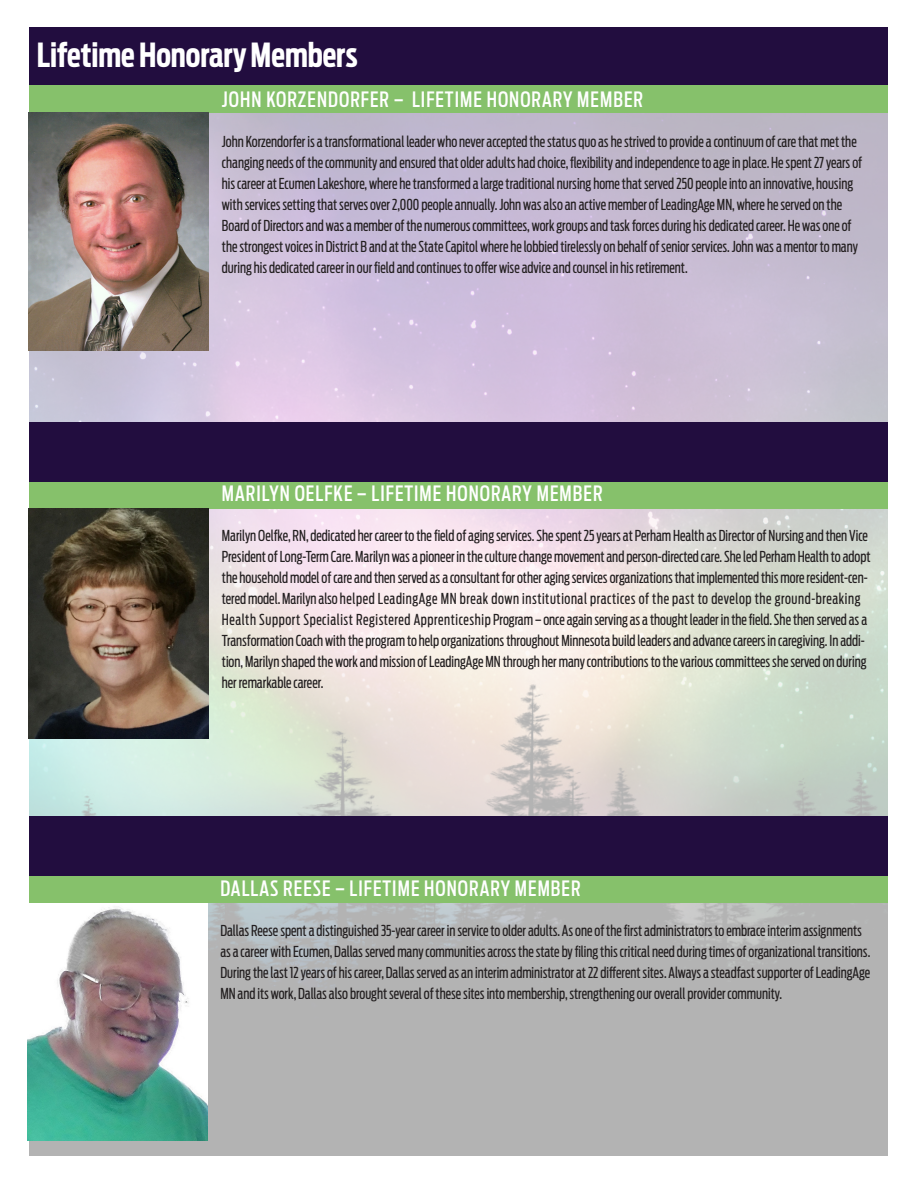
<style>
.page{position:relative;width:918px;height:1188px;background:#fff}
.page>*{position:absolute;margin:0;border:0;box-sizing:border-box;transform-origin:0 0}
.t1{font:700 33px "Antenna Extra Cond";color:#fff}
.t2{font:500 21px "Antenna Extra Cond";letter-spacing:.05em;color:#fff}
.t3{font:15px/21px "Antenna Extra Cond";color:#231f20}
</style>
<div class="page">
<img style="left:28px;top:113px;width:860px;height:1043px">
<div style="left:27px;top:27px;width:864px;height:59px;background:#220d3f"></div>
<div style="left:28px;top:481px;width:864px;height:27px;background:#86c16b"></div>
<div style="left:29px;top:876px;width:864px;height:27px;background:#86c16b"></div>
<div style="left:27px;top:85px;width:863px;height:28px;background:#86c16b"></div>
<div style="left:27px;top:422px;width:864px;height:59px;background:#220d3f"></div>
<div style="left:28px;top:816px;width:864px;height:60px;background:#220d3f"></div>
<div style="left:889px;top:0;width:29px;height:1188px;background:#fff"></div>
<img style="left:29px;top:113px;width:180px;height:237px">
<img style="left:29px;top:508px;width:180px;height:230px">
<img style="left:27px;top:903px;width:180px;height:238px">
<p class="t1" style="left:37px;top:35px;width:323px">Lifetime Honorary Members</p>
<p class="t2" style="left:222px;top:87px;width:423px">JOHN KORZENDORFER – LIFETIME HONORARY MEMBER</p>
<p class="t3" style="left:222px;top:131px;width:642px">John Korzendorfer is a transformational leader who never accepted the status quo as he strived to provide a continuum of care that met the changing needs of the community and ensured that older adults had choice, flexibility and independence to age in place. He spent 27 years of his career at Ecumen Lakeshore, where he transformed a large traditional nursing home that served 250 people into an innovative, housing with services setting that serves over 2,000 people annually. John was also an active member of LeadingAge MN, where he served on the Board of Directors and was a member of the numerous committees, work groups and task forces during his dedicated career. He was one of the strongest voices in District B and at the State Capitol where he lobbied tirelessly on behalf of senior services. John was a mentor to many during his dedicated career in our field and continues to offer wise advice and counsel in his retirement.</p>
<p class="t2" style="left:222px;top:481px;width:382px">MARILYN OELFKE – LIFETIME HONORARY MEMBER</p>
<p class="t3" style="left:222px;top:526px;width:650px">Marilyn Oelfke, RN, dedicated her career to the field of aging services. She spent 25 years at Perham Health as Director of Nursing and then Vice President of Long-Term Care. Marilyn was a pioneer in the culture change movement and person-directed care. She led Perham Health to adopt the household model of care and then served as a consultant for other aging services organizations that implemented this more resident-cen&shy;tered model. Marilyn also helped LeadingAge MN break down institutional practices of the past to develop the ground-breaking Health Support Specialist Registered Apprenticeship Program – once again serving as a thought leader in the field. She then served as a Transformation Coach with the program to help organizations throughout Minnesota build leaders and advance careers in caregiving. In addi&shy;tion, Marilyn shaped the work and mission of LeadingAge MN through her many contributions to the various committees she served on during her remarkable career.</p>
<p class="t2" style="left:220px;top:876px;width:362px">DALLAS REESE – LIFETIME HONORARY MEMBER</p>
<p class="t3" style="left:220px;top:920px;width:652px">Dallas Reese spent a distinguished 35-year career in service to older adults. As one of the first administrators to embrace interim assignments as a career with Ecumen, Dallas served many communities across the state by filing this critical need during times of organizational transitions.<br>During the last 12 years of his career, Dallas served as an interim administrator at 22 different sites. Always a steadfast supporter of LeadingAge MN and its work, Dallas also brought several of these sites into membership, strengthening our overall provider community.</p>
</div>
